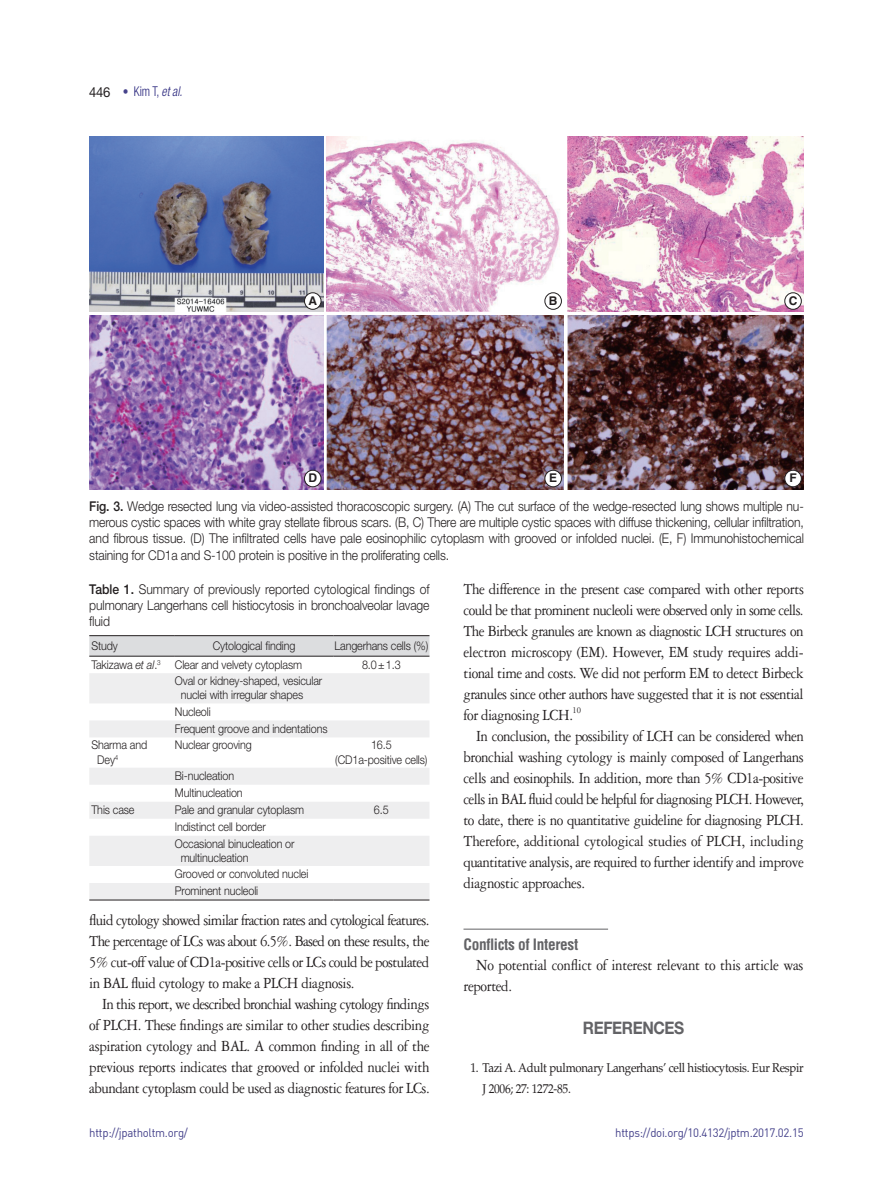
<style>
.page{position:relative;width:893px;height:1191px;background:#fff}
.page>*{position:absolute;margin:0;border:0;box-sizing:border-box;transform-origin:0 0}
.t1{font:700 17.25px "Helvetica Neue LT Std";letter-spacing:-.025em;color:#636366;scale:.9 1}
.t2{font:16.5px/21px "Garamond 3 LT Std";letter-spacing:-.03em;color:#231f20;text-align:justify;scale:.9 1}
.t3{font:700 condensed 15.3px "Helvetica LT Std";letter-spacing:-.02em;color:#636366}
.t4{font:300 13.5px/16.2px "Helvetica Neue LT Std";letter-spacing:-.01em;color:#231f20;text-align:justify;scale:.9 1}
.t5{font:300 condensed 13.5px "Helvetica Neue LT Std";color:#26237b;scale:.9 1}
.t6{font:12.75px/21px "Palatino LT Std";letter-spacing:-.025em;color:#231f20;scale:.9 1}
.t7{font:300 12px/14.4px "Helvetica Neue LT Std";letter-spacing:-.01em;color:#231f20;scale:.9 1}
.t8{font:12px "Dinreg";letter-spacing:-.025em;color:#45428b;scale:.95 1}
.t9{font:700 12px "Helvetica LT Std";color:#231f20}
.s1{font-weight:400;font-stretch:normal;font-size:13.8px;color:#231f20}
.s2{font-size:12.75px;color:#45428b}
.s3{font-style:italic}
.s4{font-weight:500}
</style>
<div class="page">
<img style="left:89px;top:136px;width:234px;height:175px">
<img style="left:89px;top:315px;width:234px;height:174px">
<img style="left:327px;top:136px;width:235px;height:175px">
<img style="left:327px;top:315px;width:237px;height:174px">
<img style="left:568px;top:136px;width:236px;height:175px">
<img style="left:568px;top:315px;width:236px;height:174px">
<div style="left:304px;top:293px;width:17px;height:16px;background:#fff;border-radius:50%"></div>
<div style="left:304px;top:292px;width:17px;height:17px;border:1px solid #231f20;border-radius:50%"></div>
<div style="left:304px;top:470px;width:17px;height:17px;background:#fff;border-radius:50%"></div>
<div style="left:304px;top:470px;width:17px;height:17px;border:1px solid #231f20;border-radius:50%"></div>
<div style="left:545px;top:293px;width:16px;height:16px;background:#fff;border-radius:50%"></div>
<div style="left:545px;top:292px;width:17px;height:17px;border:1px solid #231f20;border-radius:50%"></div>
<div style="left:545px;top:470px;width:16px;height:17px;background:#fff;border-radius:50%"></div>
<div style="left:545px;top:470px;width:17px;height:17px;border:1px solid #231f20;border-radius:50%"></div>
<div style="left:785px;top:293px;width:16px;height:16px;background:#fff;border-radius:50%"></div>
<div style="left:784px;top:292px;width:17px;height:17px;border:1px solid #231f20;border-radius:50%"></div>
<div style="left:785px;top:470px;width:16px;height:17px;background:#fff;border-radius:50%"></div>
<div style="left:784px;top:470px;width:17px;height:17px;border:1px solid #231f20;border-radius:50%"></div>
<hr style="left:463px;top:928px;width:145px;height:1px;background:#636366">
<svg style="left:89px;top:636px;width:340px;height:20px;background:#d7d8da"></svg>
<svg style="left:89px;top:673px;width:340px;height:226px;fill:#eeeeef"></svg>
<hr style="left:89px;top:635px;width:86px;height:1px;background:#231f20">
<hr style="left:175px;top:635px;width:158px;height:1px;background:#231f20">
<hr style="left:333px;top:635px;width:96px;height:1px;background:#231f20">
<hr style="left:89px;top:899px;width:86px;height:1px;background:#231f20">
<hr style="left:175px;top:899px;width:158px;height:1px;background:#231f20">
<hr style="left:333px;top:899px;width:96px;height:1px;background:#231f20">
<hr style="left:89px;top:656px;width:86px;height:1px;background:#231f20">
<hr style="left:175px;top:656px;width:158px;height:1px;background:#231f20">
<hr style="left:333px;top:656px;width:96px;height:1px;background:#231f20">
<p class="t5" style="left:89px;top:84px;width:105px"><span class="s1">446</span> <span class="s2">•</span> Kim T, <span class="s3">et al.</span></p>
<p class="t9" style="left:308px;top:293px;width:10px">A</p>
<p class="t9" style="left:308px;top:471px;width:10px">D</p>
<p class="t9" style="left:549px;top:293px;width:10px">B</p>
<p class="t9" style="left:549px;top:471px;width:10px">E</p>
<p class="t9" style="left:789px;top:293px;width:10px">C</p>
<p class="t9" style="left:789px;top:471px;width:9px">F</p>
<p class="t4" style="left:89px;top:498px;width:795px"><span class="s4">Fig. 3.</span> Wedge resected lung via video-assisted thoracoscopic surgery. (A) The cut surface of the wedge-resected lung shows multiple nu&shy;merous cystic spaces with white gray stellate fibrous scars. (B, C) There are multiple cystic spaces with diffuse thickening, cellular infiltration, and fibrous tissue. (D) The infiltrated cells have pale eosinophilic cytoplasm with grooved or infolded nuclei. (E, F) Immunohistochemical staining for CD1a and S-100 protein is positive in the proliferating cells.</p>
<p class="t4" style="left:89px;top:581px;width:380px"><span class="s4">Table 1.</span> Summary of previously reported cytological findings of pulmonary Langerhans cell histiocytosis in bronchoalveolar lavage fluid</p>
<p class="t7" style="left:91px;top:638px;width:31px">Study</p>
<p class="t7" style="left:213px;top:638px;width:93px">Cytological finding</p>
<p class="t7" style="left:334px;top:638px;width:106px">Langerhans cells (%)</p>
<p class="t7" style="left:91px;top:657px;width:236px">Takizawa <span class="s3">et al</span>.<sup>3</sup> Clear and velvety cytoplasm</p>
<p class="t7" style="left:362px;top:657px;width:45px">8.0±1.3</p>
<p class="t7" style="left:181px;top:673px;width:159px;text-indent:-6px">Oval or kidney-shaped, vesicular nuclei with irregular shapes</p>
<p class="t7" style="left:175px;top:703px;width:171px;line-height:17px">Nucleoli<br>Frequent groove and indentations</p>
<p class="t7" style="left:97px;top:737px;width:57px;text-indent:-6px">Sharma and<br>Dey<sup>4</sup></p>
<p class="t7" style="left:175px;top:737px;width:87px">Nuclear grooving</p>
<p class="t7" style="left:335px;top:737px;width:104px;text-align:center">16.5<br>(CD1a-positive cells)</p>
<p class="t7" style="left:175px;top:767px;width:77px;line-height:17px">Bi-nucleation<br>Multinucleation</p>
<p class="t7" style="left:91px;top:802px;width:49px">This case</p>
<p class="t7" style="left:175px;top:802px;width:145px">Pale and granular cytoplasm</p>
<p class="t7" style="left:374px;top:802px;width:18px">6.5</p>
<p class="t7" style="left:175px;top:818px;width:135px;line-height:16.4px">Indistinct cell border<br>Occasional binucleation or</p>
<p class="t7" style="left:175px;top:849px;width:150px;line-height:16.6px;text-indent:6px">multinucleation<br>Grooved or convoluted nuclei<br>Prominent nucleoli</p>
<p class="t2" style="left:463px;top:578px;width:380px">The difference in the present case compared with other reports could be that prominent nucleoli were observed only in some cells.<br>The Birbeck granules are known as diagnostic LCH structures on electron microscopy (EM). However, EM study requires addi&shy;tional time and costs. We did not perform EM to detect Birbeck granules since other authors have suggested that it is not essential for diagnosing LCH.<sup>10</sup></p>
<p class="t2" style="left:463px;top:725px;width:380px;text-indent:13px">In conclusion, the possibility of LCH can be considered when bronchial washing cytology is mainly composed of Langerhans cells and eosinophils. In addition, more than 5% CD1a-positive cells in BAL fluid could be helpful for diagnosing PLCH. However, to date, there is no quantitative guideline for diagnosing PLCH.<br>Therefore, additional cytological studies of PLCH, including quantitative analysis, are required to further identify and improve diagnostic approaches.</p>
<p class="t2" style="left:89px;top:910px;width:379px">fluid cytology showed similar fraction rates and cytological features.<br>The percentage of LCs was about 6.5%. Based on these results, the 5% cut-off value of CD1a-positive cells or LCs could be postulated in BAL fluid cytology to make a PLCH diagnosis.</p>
<p class="t2" style="left:89px;top:994px;width:380px;text-indent:13px">In this report, we described bronchial washing cytology findings of PLCH. These findings are similar to other studies describing aspiration cytology and BAL. A common finding in all of the previous reports indicates that grooved or infolded nuclei with abundant cytoplasm could be used as diagnostic features for LCs.</p>
<p class="t3" style="left:463px;top:934px;width:116px">Conflicts of Interest</p>
<p class="t2" style="left:463px;top:954px;width:379px;text-indent:13px">No potential conflict of interest relevant to this article was reported.</p>
<p class="t1" style="left:583px;top:1017px;width:114px">REFERENCES</p>
<p class="t6" style="left:483px;top:1057px;width:358px;text-indent:-12px">1. Tazi A. Adult pulmonary Langerhans’ cell histiocytosis. Eur Respir<br>J 2006; 27: 1272-85.</p>
<p class="t8" style="left:89px;top:1125px;width:105px">http://jpatholtm.org/</p>
<p class="t8" style="left:615px;top:1125px;width:200px">https://doi.org/10.4132/jptm.2017.02.15</p>
</div>
